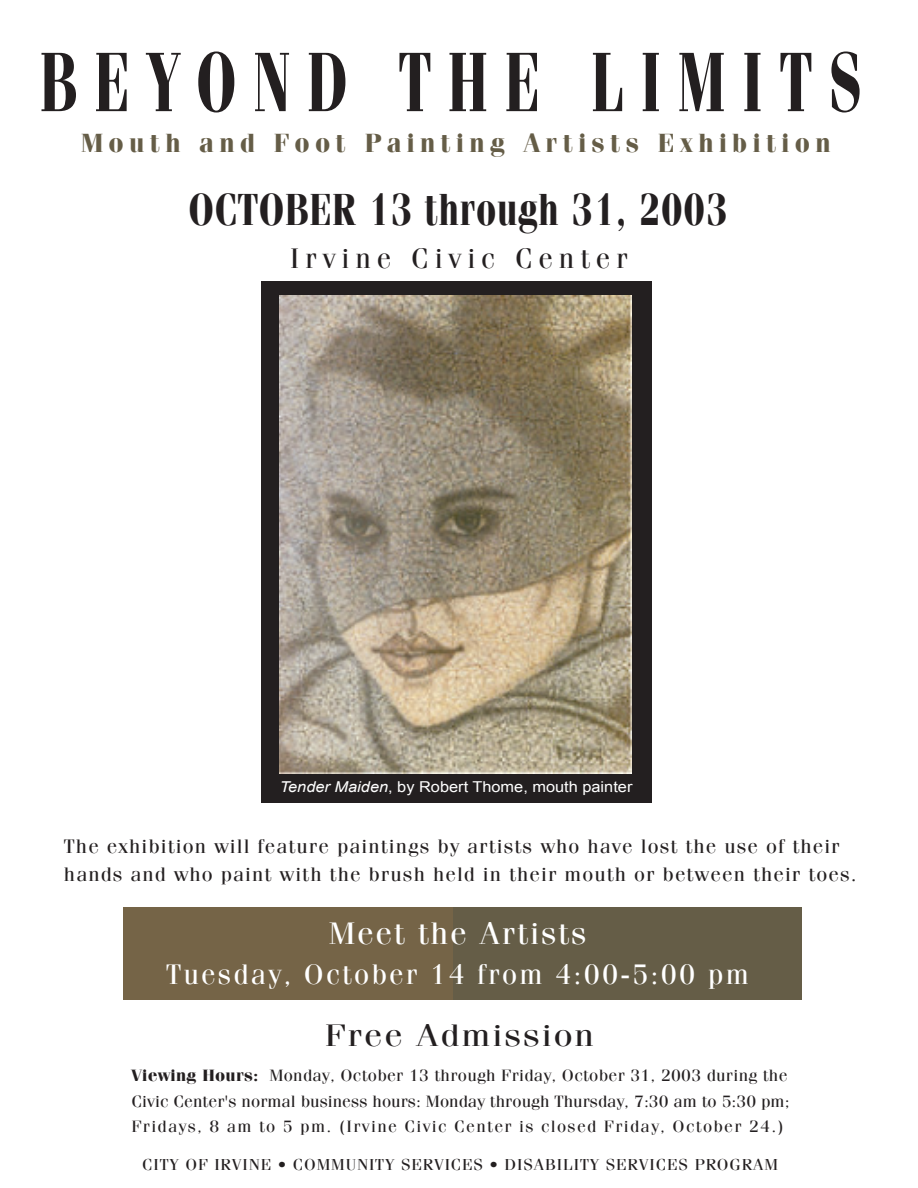
<style>
.page{position:relative;width:918px;height:1188px;background:#fff}
.page>*{position:absolute;margin:0;border:0;box-sizing:border-box;transform-origin:0 0}
.t1{font:700 84.3px "Felicia";letter-spacing:.3em;color:#231f20;scale:.67 1}
.t2{font:700 45.15px "Felicia";letter-spacing:.02em;color:#231f20;scale:.78 1}
.t3{font:31.2px "Felicia";letter-spacing:.05em;color:#fff;scale:1.07 1}
.t4{font:31.2px "Felicia";letter-spacing:.05em;color:#231f20;scale:1.16 1}
.t5{font:28.35px "Felicia";letter-spacing:.075em;color:#fff}
.t6{font:28.35px "Felicia";letter-spacing:.2em;color:#231f20}
.t7{font:700 26.4px "Felicia";letter-spacing:.2em;color:#655d47}
.t8{font:19.65px/27.5px "Felicia";letter-spacing:.05em;color:#231f20;scale:1.07 1}
.t9{font:16.5px/25.5px "Felicia";letter-spacing:.015em;color:#231f20;scale:1.07 1}
.t10{font:15.9px "Felicia";letter-spacing:.05em;color:#231f20;scale:1.07 1}
.t11{font:15px "Arial";color:#fff;scale:1.09 1}
.s1{font-style:italic}
.s2{font-weight:700}
</style>
<div class="page">
<div style="left:124px;top:907px;width:678px;height:92px;background:#756447"></div>
<div style="left:261px;top:281px;width:391px;height:522px;background:#231f20"></div>
<div style="left:453px;top:907px;width:349px;height:92px;background:#655d47"></div>
<img style="left:280px;top:296px;width:351px;height:477px">
<h1 class="t1" style="left:40px;top:52px;width:1228px">BEYOND THE LIMITS</h1>
<h3 class="t7" style="left:81px;top:134px;width:751px">Mouth and Foot Painting Artists Exhibition</h3>
<h2 class="t2" style="left:189px;top:194px;width:692px">OCTOBER 13 through 31, 2003</h2>
<h3 class="t6" style="left:290px;top:249px;width:339px">Irvine Civic Center</h3>
<p class="t11" style="left:280px;top:779px;width:325px"><span class="s1">Tender Maiden</span>, by Robert Thome, mouth painter</p>
<p class="t8" style="left:64px;top:835px;width:743px">The exhibition will feature paintings by artists who have lost the use of their hands and who paint with the brush held in their mouth or between their toes.</p>
<h3 class="t3" style="left:329px;top:923px;width:242px">Meet the Artists</h3>
<h3 class="t5" style="left:166px;top:964px;width:584px">Tuesday, October 14 from 4:00-5:00 pm</h3>
<h3 class="t4" style="left:325px;top:1024px;width:234px">Free Admission</h3>
<p class="t9" style="left:131px;top:1064px;width:617px"><span class="s2">Viewing Hours:</span> Monday, October 13 through Friday, October 31, 2003 during the<br>Civic Center's normal business hours: Monday through Thursday, 7:30 am to 5:30 pm;<br>Fridays, 8 am to 5 pm. (Irvine Civic Center is closed Friday, October 24.)</p>
<p class="t10" style="left:142px;top:1159px;width:596px">CITY OF IRVINE • COMMUNITY SERVICES • DISABILITY SERVICES PROGRAM</p>
</div>
